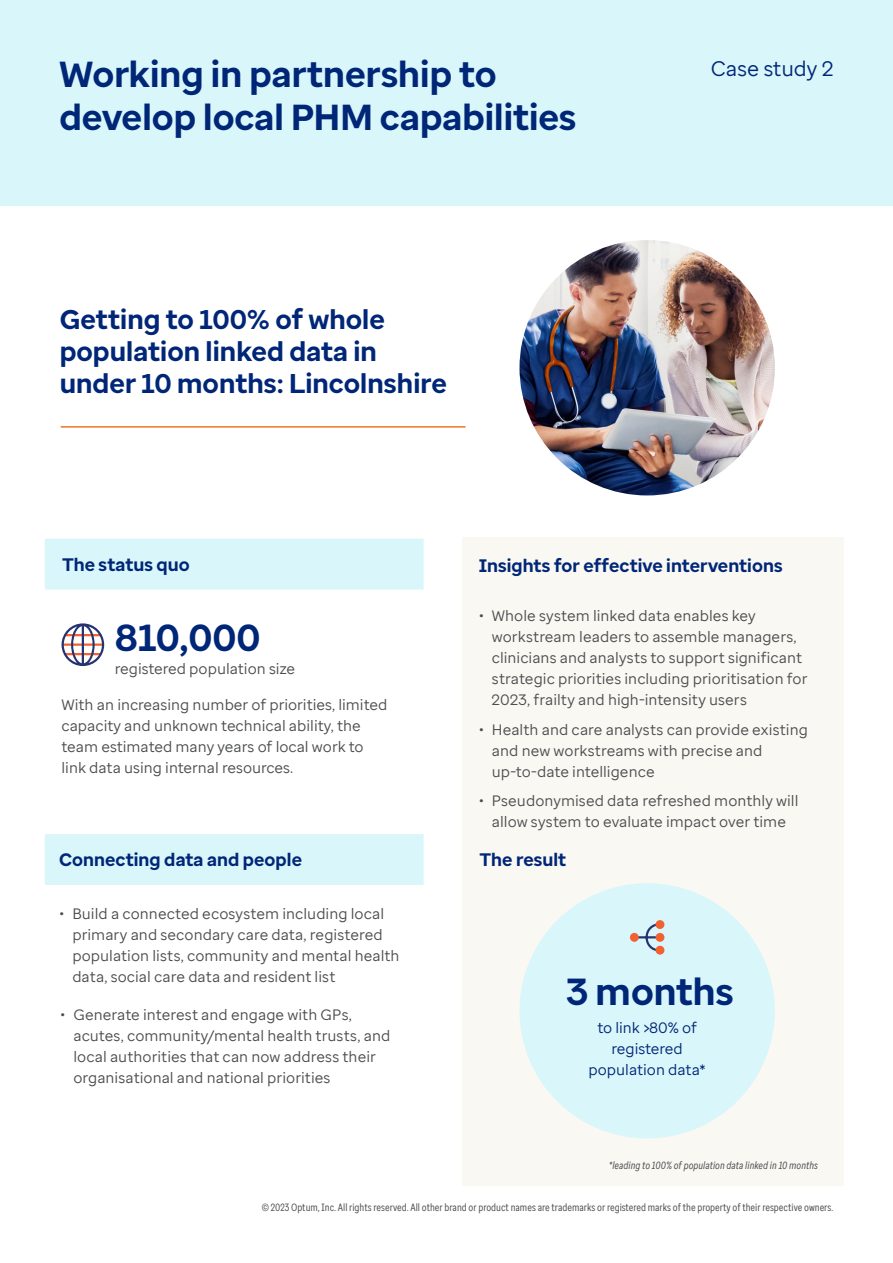
<style>
.page{position:relative;width:893px;height:1263px;background:#fff}
.page>*{position:absolute;margin:0;border:0;box-sizing:border-box;transform-origin:0 0}
.Big_Stat{font:700 37.5px "Optum Sans";color:#002677}
.Heading_1{font:700 36px/43.2px "Optum Sans";color:#002677}
.Heading_2{font:700 27px/32.4px "Optum Sans";color:#002677}
.Document_title{font:21px "Optum Sans";color:#002677}
.Find_out_more{font:700 18px "Optum Sans";letter-spacing:.005em;color:#002677}
.Body_text{font:15px/21px "Optum Sans";color:#4b4d4f}
.Body_text-2{font:15px/21px "Optum Sans";color:#002677;text-align:center}
.Disclaimer{font:10.5px "Optum Sans Cond";color:#4b4d4f}
.Disclaimer-2{font:italic 10.5px "Optum Sans Cond";color:#4b4d4f}
</style>
<div class="page">
<div style="left:0;top:0;width:893px;height:205px;background:#d9f6fa"></div>
<div style="left:462px;top:537px;width:381px;height:649px;background:#faf8f2"></div>
<hr style="left:61px;top:426px;width:405px;height:2px;background:#f47427">
<img style="left:519px;top:240px;width:256px;height:255px;border-radius:128px">
<div style="left:43px;top:537px;width:382px;height:54px;background:#d9f6fa;border:2px solid #fff"></div>
<svg style="left:62px;top:623px;width:42px;height:43px"></svg>
<div style="left:43px;top:833px;width:382px;height:53px;background:#d9f6fa;border:2px solid #fff"></div>
<div style="left:519px;top:883px;width:256px;height:255px;background:#d9f6fa;border-radius:50%"></div>
<svg style="left:634px;top:924px;width:27px;height:27px"></svg>
<div style="left:655px;top:920px;width:9px;height:9px;background:#f26231;border-radius:50%"></div>
<div style="left:655px;top:933px;width:9px;height:9px;background:#f26231;border-radius:50%"></div>
<div style="left:655px;top:946px;width:9px;height:9px;background:#f26231;border-radius:50%"></div>
<div style="left:630px;top:933px;width:9px;height:9px;background:#f26231;border-radius:50%"></div>
<h1 class="Heading_1" style="left:60px;top:53px;width:518px">Working in partnership to develop local PHM capabilities</h1>
<p class="Document_title" style="left:711px;top:55px;width:124px">Case study 2</p>
<h2 class="Heading_2" style="left:60px;top:303px;width:389px">Getting to 100% of whole population linked data in under 10 months: Lincolnshire</h2>
<p class="Find_out_more" style="left:63px;top:553px;width:129px">The status quo</p>
<p class="Big_Stat" style="left:115px;top:614px;width:147px">810,000</p>
<p class="Body_text" style="left:115px;top:658px;width:182px">registered population size</p>
<p class="Body_text" style="left:62px;top:694px;width:327px">With an increasing number of priorities, limited capacity and unknown technical ability, the team estimated many years of local work to link data using internal resources.</p>
<p class="Find_out_more" style="left:59px;top:848px;width:244px">Connecting data and people</p>
<p class="Body_text" style="left:72px;top:903px;width:329px;text-indent:-13px">• Build a connected ecosystem including local primary and secondary care data, registered population lists, community and mental health data, social care data and resident list</p>
<p class="Body_text" style="left:73px;top:1003px;width:318px;text-indent:-13px">• Generate interest and engage with GPs, acutes, community/mental health trusts, and local authorities that can now address their organisational and national priorities</p>
<p class="Find_out_more" style="left:479px;top:554px;width:305px">Insights for effective interventions</p>
<p class="Body_text" style="left:492px;top:605px;width:317px;text-indent:-13px">• Whole system linked data enables key workstream leaders to assemble managers, clinicians and analysts to support significant strategic priorities including prioritisation for 2023, frailty and high-intensity users</p>
<p class="Body_text" style="left:492px;top:719px;width:318px;text-indent:-13px">• Health and care analysts can provide existing and new workstreams with precise and up-to-date intelligence</p>
<p class="Body_text" style="left:479px;top:790px;width:321px;text-align:center">• Pseudonymised data refreshed monthly will allow system to evaluate impact over time</p>
<p class="Find_out_more" style="left:480px;top:848px;width:88px">The result</p>
<p class="Big_Stat" style="left:566px;top:968px;width:169px">3 months</p>
<p class="Body_text-2" style="left:589px;top:1017px;width:119px">to link &gt;80% of registered population data*</p>
<p class="Disclaimer-2" style="left:609px;top:1158px;width:211px">*leading to 100% of population data linked in 10 months</p>
<p class="Disclaimer" style="left:262px;top:1201px;width:573px">© 2023 Optum, Inc. All rights reserved. All other brand or product names are trademarks or registered marks of the property of their respective owners.</p>
</div>
